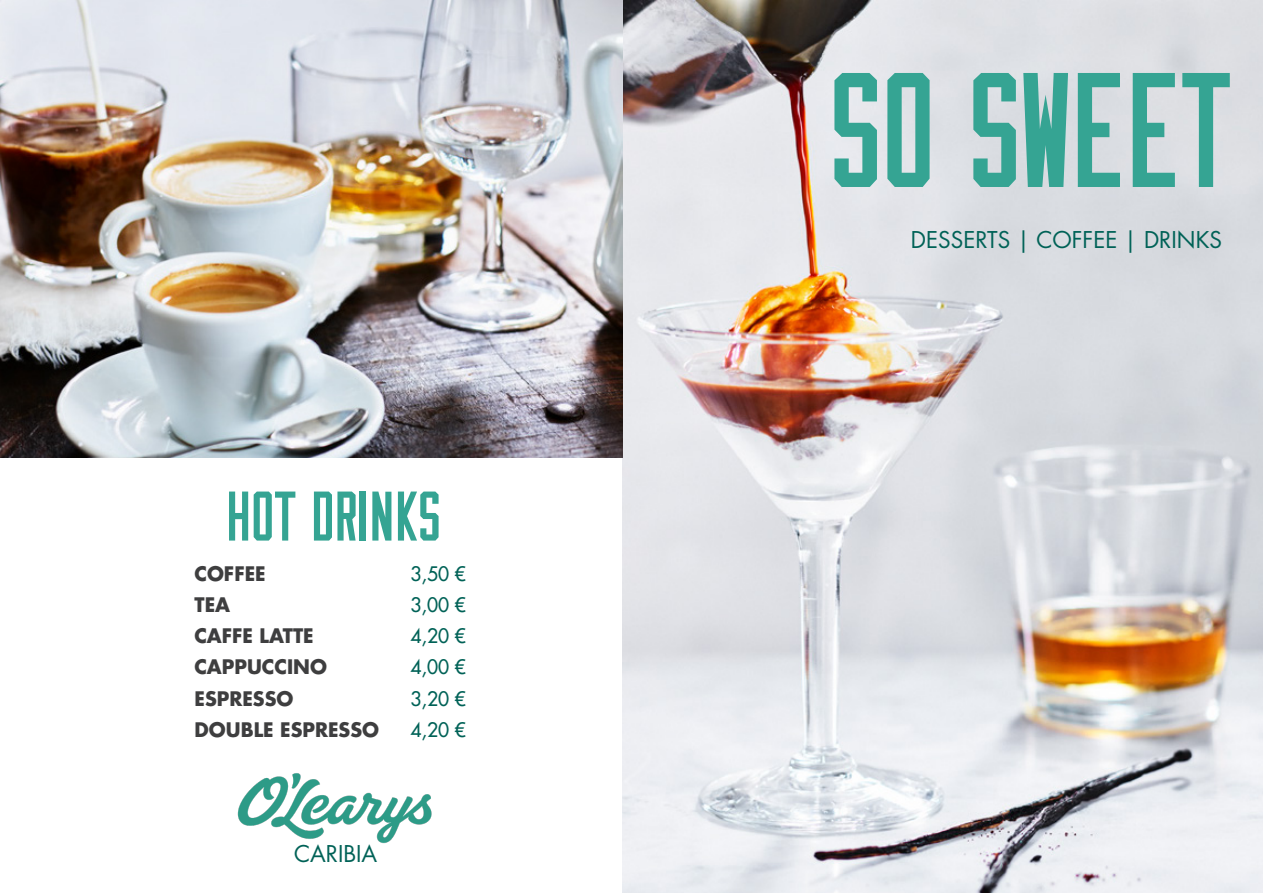
<style>
.page{position:relative;width:1263px;height:893px;background:#fff}
.page>*{position:absolute;margin:0;border:0;box-sizing:border-box;transform-origin:0 0}
.Rubrik_vehicle_24_25{font:150px "Vehicle JNL";color:#35a493}
.Rubrik_vehicle_24_25-2{font:64.5px "Vehicle JNL";color:#35a493}
.Bröd_8_10_centrerad{font:22.5px "Futura LT Pro";color:#006257}
.Rubrik_vehicle_24_25-3{font:700 19.5px "Futura LT Pro";color:#3e3e3f}
.Rubrik_vehicle_24_25-4{font:500 19.5px "Futura LT Pro";color:#006257}
</style>
<div class="page">
<img style="left:623px;top:0;width:640px;height:893px">
<img style="left:0;top:0;width:623px;height:458px">
<img style="left:237px;top:773px;width:195px;height:71px">
<p class="Rubrik_vehicle_24_25-2" style="left:226px;top:476px;width:216px">HOT DRINKS</p>
<p class="Rubrik_vehicle_24_25-3" style="left:195px;top:558px;width:73px">COFFEE</p>
<p class="Rubrik_vehicle_24_25-4" style="left:411px;top:559px;width:57px">3,50 €</p>
<p class="Rubrik_vehicle_24_25-3" style="left:195px;top:589px;width:37px">TEA</p>
<p class="Rubrik_vehicle_24_25-4" style="left:411px;top:590px;width:57px">3,00 €</p>
<p class="Rubrik_vehicle_24_25-3" style="left:195px;top:621px;width:121px">CAFFE LATTE</p>
<p class="Rubrik_vehicle_24_25-4" style="left:411px;top:621px;width:57px">4,20 €</p>
<p class="Rubrik_vehicle_24_25-3" style="left:195px;top:652px;width:134px">CAPPUCCINO</p>
<p class="Rubrik_vehicle_24_25-4" style="left:411px;top:653px;width:57px">4,00 €</p>
<p class="Rubrik_vehicle_24_25-3" style="left:195px;top:683px;width:100px">ESPRESSO</p>
<p class="Rubrik_vehicle_24_25-4" style="left:411px;top:684px;width:57px">3,20 €</p>
<p class="Rubrik_vehicle_24_25-3" style="left:195px;top:714px;width:186px">DOUBLE ESPRESSO</p>
<p class="Rubrik_vehicle_24_25-4" style="left:411px;top:715px;width:57px">4,20 €</p>
<p class="Bröd_8_10_centrerad" style="left:294px;top:838px;width:85px">CARIBIA</p>
<p class="Rubrik_vehicle_24_25" style="left:829px;top:37px;width:404px">SO SWEET</p>
<p class="Bröd_8_10_centrerad" style="left:911px;top:224px;width:313px">DESSERTS | COFFEE | DRINKS</p>
</div>
